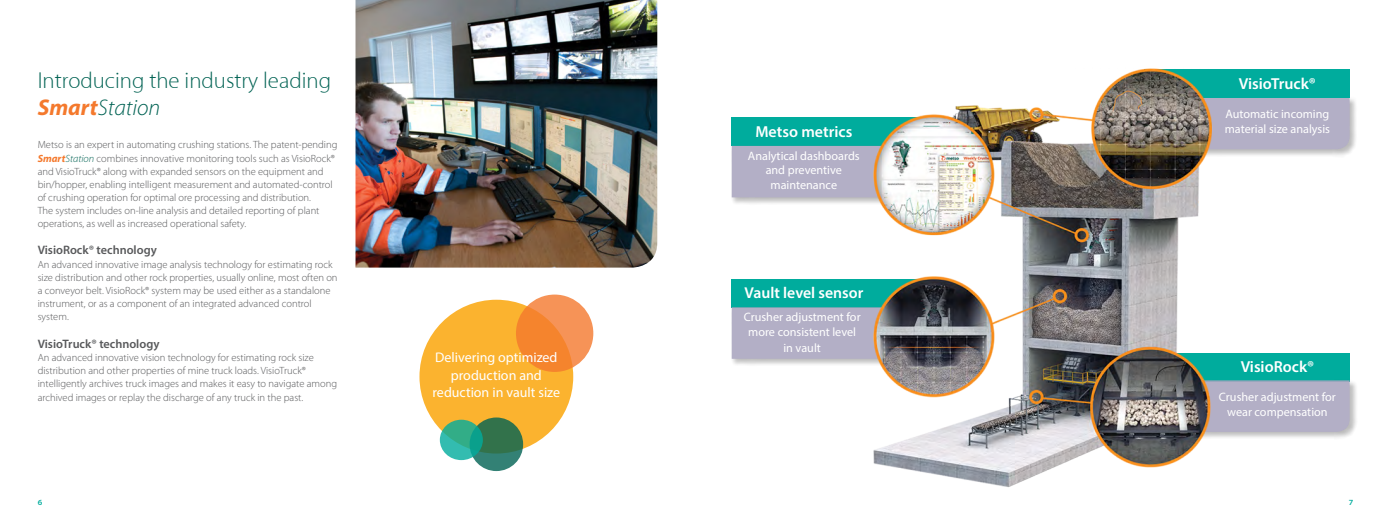
<style>
.page{position:relative;width:1389px;height:521px;background:#fff}
.page>*{position:absolute;margin:0;border:0;box-sizing:border-box;transform-origin:0 0}
.t1{font:300 22.75px "Myriad";color:#006253}
.t2{font:italic 300 22.75px "Myriad Pro";color:#006253}
.t3{font:600 15.92px "Myriad Pro";color:#fff}
.t4{font:600 15.75px "Myriad Pro";color:#fff}
.t5{font:14px/17.5px "Myriad Pro";color:#fff;text-align:center}
.t6{font:600 12.25px "Myriad Pro";color:#58595b}
.t7{font:12.16px/14.6px "Myriad Pro";color:#fff;text-align:center}
.t8{font:300 10.5px/13.1px "Myriad Pro";color:#58595b}
.t9{font:600 semi-expanded 7.88px "Myriad Pro";color:#00ac9d}
.s1{font-weight:700;color:#f4792d}
.s2{font-weight:700;font-style:italic;color:#f4792d}
.s3{font-style:italic;color:#006253}
</style>
<div class="page">
<div style="left:419px;top:300px;width:154px;height:153px;background:#fbb32f;border-radius:50%"></div>
<svg style="left:470px;top:417px;width:53px;height:54px;background:#357859"></svg>
<svg style="left:440px;top:420px;width:43px;height:40px"></svg>
<svg style="left:516px;top:294px;width:77px;height:78px;background:#f58c42"></svg>
<img style="left:356px;top:0;width:301px;height:268px">
<div style="left:732px;top:118px;width:194px;height:28px;background:#00ac9d"></div>
<div style="left:732px;top:279px;width:194px;height:28px;background:#00ac9d"></div>
<div style="left:1152px;top:353px;width:198px;height:28px;background:#00ac9d"></div>
<div style="left:1181px;top:379px;width:177px;height:61px;background:#000;opacity:.3"></div>
<div style="left:1215px;top:380px;width:135px;height:52px;background:#b3afc6"></div>
<div style="left:731px;top:144px;width:194px;height:62px;background:#000;opacity:.3"></div>
<div style="left:732px;top:146px;width:123px;height:51px;background:#b3afc6"></div>
<div style="left:731px;top:306px;width:194px;height:61px;background:#000;opacity:.3"></div>
<div style="left:732px;top:307px;width:123px;height:52px;background:#b3afc6"></div>
<div style="left:1180px;top:96px;width:178px;height:61px;background:#000;opacity:.3"></div>
<div style="left:1215px;top:98px;width:135px;height:51px;background:#b3afc6"></div>
<div style="left:1144px;top:69px;width:206px;height:29px;background:#00ac9d"></div>
<img style="left:855px;top:68px;width:360px;height:419px">
<h1 class="t1" style="left:38px;top:69px;width:295px">Introducing the industry leading</h1>
<h1 class="t2" style="left:38px;top:94px;width:124px"><span class="s1">Smart</span>Station</h1>
<p class="t8" style="left:38px;top:139px;width:301px">Metso is an expert in automating crushing stations. The patent-pending <span class="s2">Smart</span><span class="s3">Station</span> combines innovative monitoring tools such as VisioRock® and VisioTruck® along with expanded sensors on the equipment and bin/hopper, enabling intelligent measurement and automated-control of crushing operation for optimal ore processing and distribution.<br>The system includes on-line analysis and detailed reporting of plant operations, as well as increased operational safety.</p>
<p class="t6" style="left:38px;top:242px;width:121px">VisioRock® technology</p>
<p class="t8" style="left:38px;top:258px;width:301px">An advanced innovative image analysis technology for estimating rock size distribution and other rock properties, usually online, most often on a conveyor belt. VisioRock® system may be used either as a standalone instrument, or as a component of an integrated advanced control system.</p>
<p class="t6" style="left:38px;top:336px;width:123px">VisioTruck® technology</p>
<p class="t8" style="left:38px;top:351px;width:301px">An advanced innovative vision technology for estimating rock size distribution and other properties of mine truck loads. VisioTruck® intelligently archives truck images and makes it easy to navigate among archived images or replay the discharge of any truck in the past.</p>
<h3 class="t5" style="left:433px;top:349px;width:129px">Delivering optimized production and reduction in vault size</h3>
<h2 class="t3" style="left:755px;top:122px;width:98px">Metso metrics</h2>
<p class="t7" style="left:748px;top:148px;width:113px">Analytical dashboards and preventive maintenance</p>
<h3 class="t4" style="left:745px;top:283px;width:120px">Vault level sensor</h3>
<p class="t7" style="left:744px;top:309px;width:118px">Crusher adjustment for more consistent level</p>
<p class="t7" style="left:783px;top:340px;width:39px">in vault</p>
<h2 class="t3" style="left:1239px;top:73px;width:78px">VisioTruck®</h2>
<p class="t7" style="left:1225px;top:107px;width:107px;text-align:left">Automatic incoming material size analysis</p>
<h2 class="t3" style="left:1241px;top:357px;width:75px">VisioRock®</h2>
<p class="t7" style="left:1219px;top:389px;width:118px">Crusher adjustment for wear compensation</p>
<p class="t9" style="left:38px;top:497px;width:6px">6</p>
<p class="t9" style="left:1349px;top:497px;width:6px">7</p>
</div>
